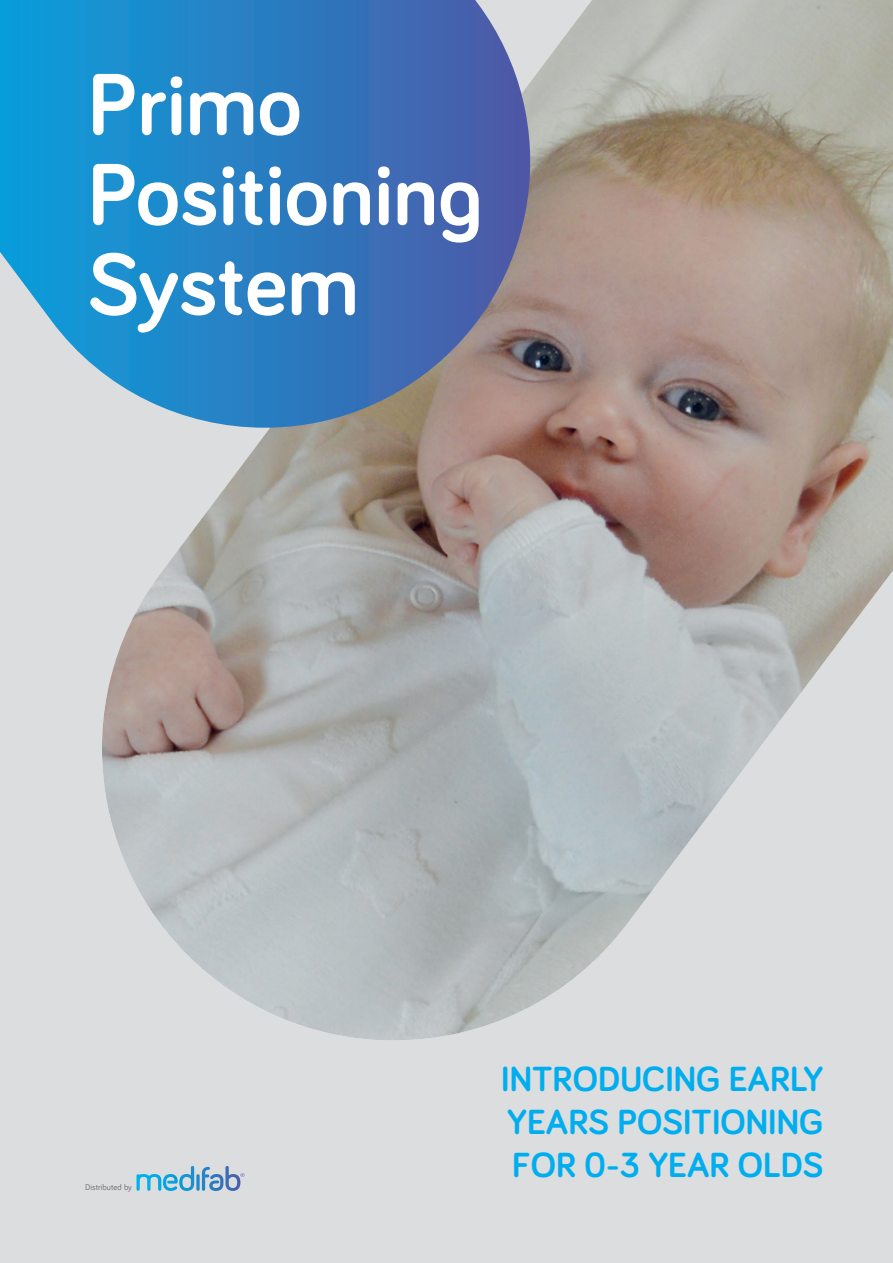
<style>
.page{position:relative;width:893px;height:1263px;background:#dcdddf}
.page>*{position:absolute;margin:0;border:0;box-sizing:border-box;transform-origin:0 0}
.t1{font:700 90px "Bariol";color:#fff}
.t2{font:700 36px/43.2px "Bariol";color:#00aeef}
.t3{font:8.55px "Bariol";letter-spacing:.01em;color:#636366}
</style>
<div class="page">
<img style="left:102px;top:0;width:791px;height:1040px">
<svg style="left:0;top:0;width:565px;height:428px;background:#4586bc"></svg>
<svg style="left:136px;top:1166px;width:108px;height:25px"></svg>
<p class="t1" style="left:88px;top:43px;width:216px">Primo</p>
<p class="t1" style="left:88px;top:133px;width:396px">Positioning</p>
<p class="t1" style="left:88px;top:223px;width:273px">System</p>
<p class="t3" style="left:85px;top:1181px;width:48px">Distributed by</p>
<p class="t2" style="left:501px;top:1056px;width:324px">INTRODUCING EARLY<br>YEARS POSITIONING</p>
<p class="t2" style="left:512px;top:1142px;width:313px">FOR 0-3 YEAR OLDS</p>
</div>
